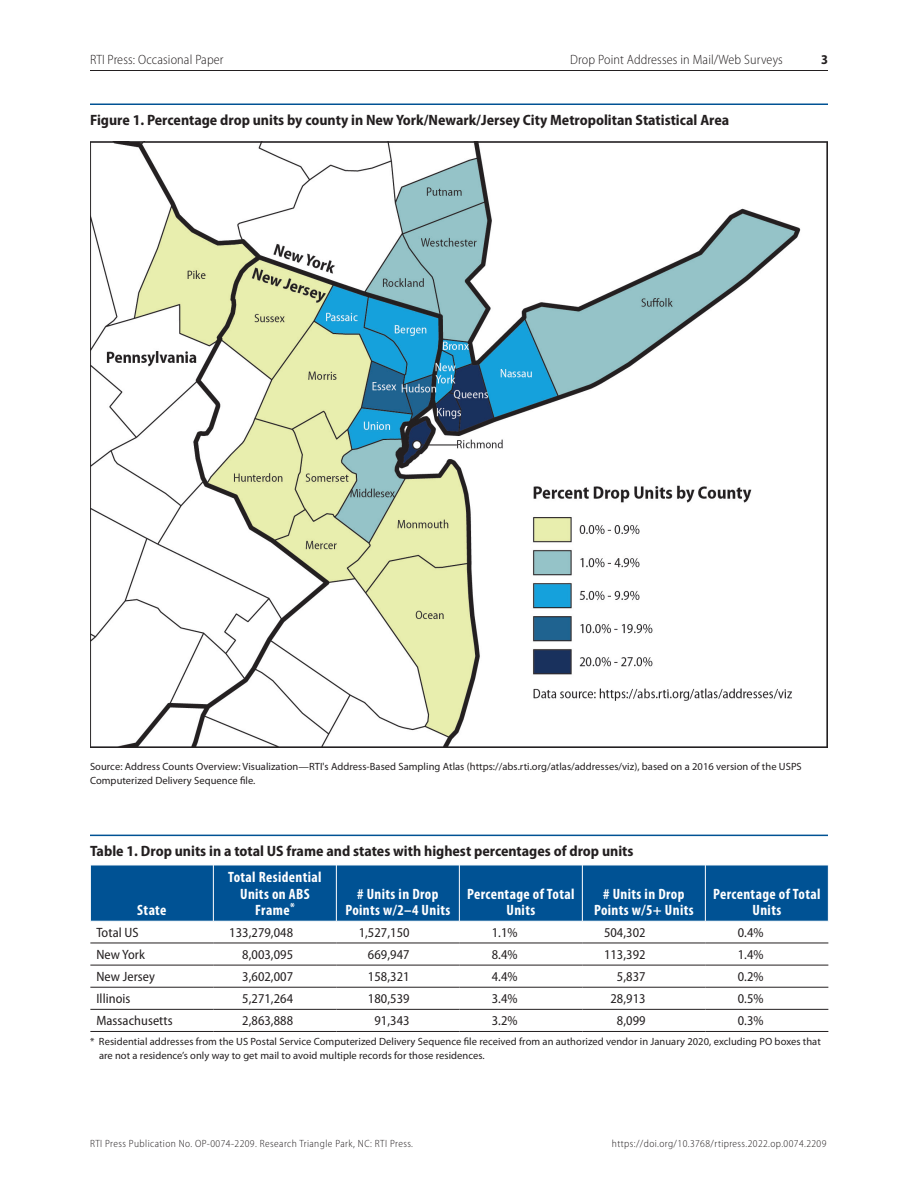
<style>
.page{position:relative;width:918px;height:1188px;background:#fff}
.page>*{position:absolute;margin:0;border:0;box-sizing:border-box;transform-origin:0 0}
.table-column-head-ce{font:700 condensed 15px/16.5px "Myriad Pro";letter-spacing:.025em;color:#fff;text-align:center}
.figure-title{font:700 semi-condensed 15px "Myriad Pro";color:#231f20}
.table-title{font:700 semi-condensed 15px "Myriad Pro";color:#231f20}
.table-text_9_11{font:semi-condensed 13.5px "Myriad Pro";letter-spacing:.005em;color:#231f20}
.t1{font:300 semi-condensed 13.5px "Myriad Pro";letter-spacing:.01em;color:#231f20}
.t2{font:700 semi-condensed 13.5px "Myriad Pro";color:#231f20}
.fig-table-footnote_h{font:10.5px/13.5px "Myriad Pro";letter-spacing:.005em;color:#231f20}
.fig-table-footnote_f{font:10.5px/13.5px "Myriad Pro";letter-spacing:.005em;color:#231f20}
.t3{font:300 semi-condensed 10.5px "Myriad Pro";letter-spacing:.04em;color:#231f20}
</style>
<div class="page">
<hr style="left:90px;top:70px;width:738px;height:1px;background:#231f20">
<hr style="left:90px;top:104px;width:738px;height:1px;background:#005294">
<img style="left:90px;top:141px;width:738px;height:607px">
<hr style="left:90px;top:835px;width:738px;height:1px;background:#005294">
<div style="left:91px;top:866px;width:737px;height:55px;background:#005294"></div>
<hr style="left:213px;top:865px;width:1px;height:57px;background:#fff">
<hr style="left:336px;top:865px;width:1px;height:57px;background:#fff">
<hr style="left:459px;top:865px;width:1px;height:57px;background:#fff">
<hr style="left:582px;top:865px;width:1px;height:57px;background:#fff">
<hr style="left:705px;top:865px;width:1px;height:57px;background:#fff">
<hr style="left:90px;top:943px;width:123px;height:1px;background:#231f20">
<hr style="left:213px;top:943px;width:123px;height:1px;background:#231f20">
<hr style="left:336px;top:943px;width:123px;height:1px;background:#231f20">
<hr style="left:459px;top:943px;width:123px;height:1px;background:#231f20">
<hr style="left:582px;top:943px;width:123px;height:1px;background:#231f20">
<hr style="left:705px;top:943px;width:123px;height:1px;background:#231f20">
<hr style="left:90px;top:965px;width:123px;height:1px;background:#231f20">
<hr style="left:213px;top:965px;width:123px;height:1px;background:#231f20">
<hr style="left:336px;top:965px;width:123px;height:1px;background:#231f20">
<hr style="left:459px;top:965px;width:123px;height:1px;background:#231f20">
<hr style="left:582px;top:965px;width:123px;height:1px;background:#231f20">
<hr style="left:705px;top:965px;width:123px;height:1px;background:#231f20">
<hr style="left:90px;top:987px;width:123px;height:1px;background:#231f20">
<hr style="left:213px;top:987px;width:123px;height:1px;background:#231f20">
<hr style="left:336px;top:987px;width:123px;height:1px;background:#231f20">
<hr style="left:459px;top:987px;width:123px;height:1px;background:#231f20">
<hr style="left:582px;top:987px;width:123px;height:1px;background:#231f20">
<hr style="left:705px;top:987px;width:123px;height:1px;background:#231f20">
<hr style="left:90px;top:1009px;width:123px;height:1px;background:#231f20">
<hr style="left:213px;top:1009px;width:123px;height:1px;background:#231f20">
<hr style="left:336px;top:1009px;width:123px;height:1px;background:#231f20">
<hr style="left:459px;top:1009px;width:123px;height:1px;background:#231f20">
<hr style="left:582px;top:1009px;width:123px;height:1px;background:#231f20">
<hr style="left:705px;top:1009px;width:123px;height:1px;background:#231f20">
<hr style="left:90px;top:1031px;width:123px;height:1px;background:#231f20">
<hr style="left:213px;top:1031px;width:123px;height:1px;background:#231f20">
<hr style="left:336px;top:1031px;width:123px;height:1px;background:#231f20">
<hr style="left:459px;top:1031px;width:123px;height:1px;background:#231f20">
<hr style="left:582px;top:1031px;width:123px;height:1px;background:#231f20">
<hr style="left:705px;top:1031px;width:123px;height:1px;background:#231f20">
<p class="t1" style="left:90px;top:52px;width:135px">RTI Press: Occasional Paper</p>
<p class="t1" style="left:570px;top:52px;width:214px">Drop Point Addresses in Mail/Web Surveys</p>
<p class="t2" style="left:821px;top:52px;width:8px">3</p>
<p class="figure-title" style="left:90px;top:111px;width:641px">Figure 1. Percentage drop units by county in New York/Newark/Jersey City Metropolitan Statistical Area</p>
<p class="fig-table-footnote_f" style="left:90px;top:760px;width:713px">Source: Address Counts Overview: Visualization—RTI's Address-Based Sampling Atlas (https://abs.rti.org/atlas/addresses/viz), based on a 2016 version of the USPS<br>Computerized Delivery Sequence file.</p>
<p class="table-title" style="left:90px;top:842px;width:545px">Table 1. Drop units in a total US frame and states with highest percentages of drop units</p>
<p class="table-column-head-ce" style="left:137px;top:902px;width:31px">State</p>
<p class="table-column-head-ce" style="left:228px;top:869px;width:95px">Total Residential<br>Units on ABS<br>Frame<sup>*</sup></p>
<p class="table-column-head-ce" style="left:345px;top:886px;width:106px"># Units in Drop<br>Points w/2–4 Units</p>
<p class="table-column-head-ce" style="left:467px;top:886px;width:109px">Percentage of Total<br>Units</p>
<p class="table-column-head-ce" style="left:594px;top:886px;width:101px"># Units in Drop<br>Points w/5+ Units</p>
<p class="table-column-head-ce" style="left:713px;top:886px;width:109px">Percentage of Total<br>Units</p>
<p class="table-text_9_11" style="left:96px;top:925px;width:44px">Total US</p>
<p class="table-text_9_11" style="left:229px;top:925px;width:65px">133,279,048</p>
<p class="table-text_9_11" style="left:359px;top:925px;width:52px">1,527,150</p>
<p class="table-text_9_11" style="left:492px;top:925px;width:27px">1.1%</p>
<p class="table-text_9_11" style="left:604px;top:925px;width:43px">504,302</p>
<p class="table-text_9_11" style="left:738px;top:925px;width:27px">0.4%</p>
<p class="table-text_9_11" style="left:96px;top:947px;width:50px">New York</p>
<p class="table-text_9_11" style="left:242px;top:947px;width:52px">8,003,095</p>
<p class="table-text_9_11" style="left:368px;top:947px;width:43px">669,947</p>
<p class="table-text_9_11" style="left:492px;top:947px;width:27px">8.4%</p>
<p class="table-text_9_11" style="left:604px;top:947px;width:43px">113,392</p>
<p class="table-text_9_11" style="left:738px;top:947px;width:27px">1.4%</p>
<p class="table-text_9_11" style="left:96px;top:969px;width:60px">New Jersey</p>
<p class="table-text_9_11" style="left:242px;top:969px;width:52px">3,602,007</p>
<p class="table-text_9_11" style="left:368px;top:969px;width:43px">158,321</p>
<p class="table-text_9_11" style="left:492px;top:969px;width:27px">4.4%</p>
<p class="table-text_9_11" style="left:617px;top:969px;width:30px">5,837</p>
<p class="table-text_9_11" style="left:738px;top:969px;width:27px">0.2%</p>
<p class="table-text_9_11" style="left:96px;top:992px;width:36px">Illinois</p>
<p class="table-text_9_11" style="left:242px;top:992px;width:52px">5,271,264</p>
<p class="table-text_9_11" style="left:368px;top:992px;width:43px">180,539</p>
<p class="table-text_9_11" style="left:492px;top:992px;width:27px">3.4%</p>
<p class="table-text_9_11" style="left:610px;top:992px;width:37px">28,913</p>
<p class="table-text_9_11" style="left:738px;top:992px;width:27px">0.5%</p>
<p class="table-text_9_11" style="left:96px;top:1014px;width:78px">Massachusetts</p>
<p class="table-text_9_11" style="left:242px;top:1014px;width:52px">2,863,888</p>
<p class="table-text_9_11" style="left:374px;top:1014px;width:37px">91,343</p>
<p class="table-text_9_11" style="left:492px;top:1014px;width:27px">3.2%</p>
<p class="table-text_9_11" style="left:617px;top:1014px;width:30px">8,099</p>
<p class="table-text_9_11" style="left:738px;top:1014px;width:27px">0.3%</p>
<p class="fig-table-footnote_h" style="left:99px;top:1035px;width:723px;text-indent:-9px">* Residential addresses from the US Postal Service Computerized Delivery Sequence file received from an authorized vendor in January 2020, excluding PO boxes that are not a residence’s only way to get mail to avoid multiple records for those residences.</p>
<p class="t3" style="left:90px;top:1138px;width:325px">RTI Press Publication No. OP-0074-2209. Research Triangle Park, NC: RTI Press.</p>
<p class="t3" style="left:612px;top:1138px;width:216px">https://doi.org/10.3768/rtipress.2022.op.0074.2209</p>
</div>
